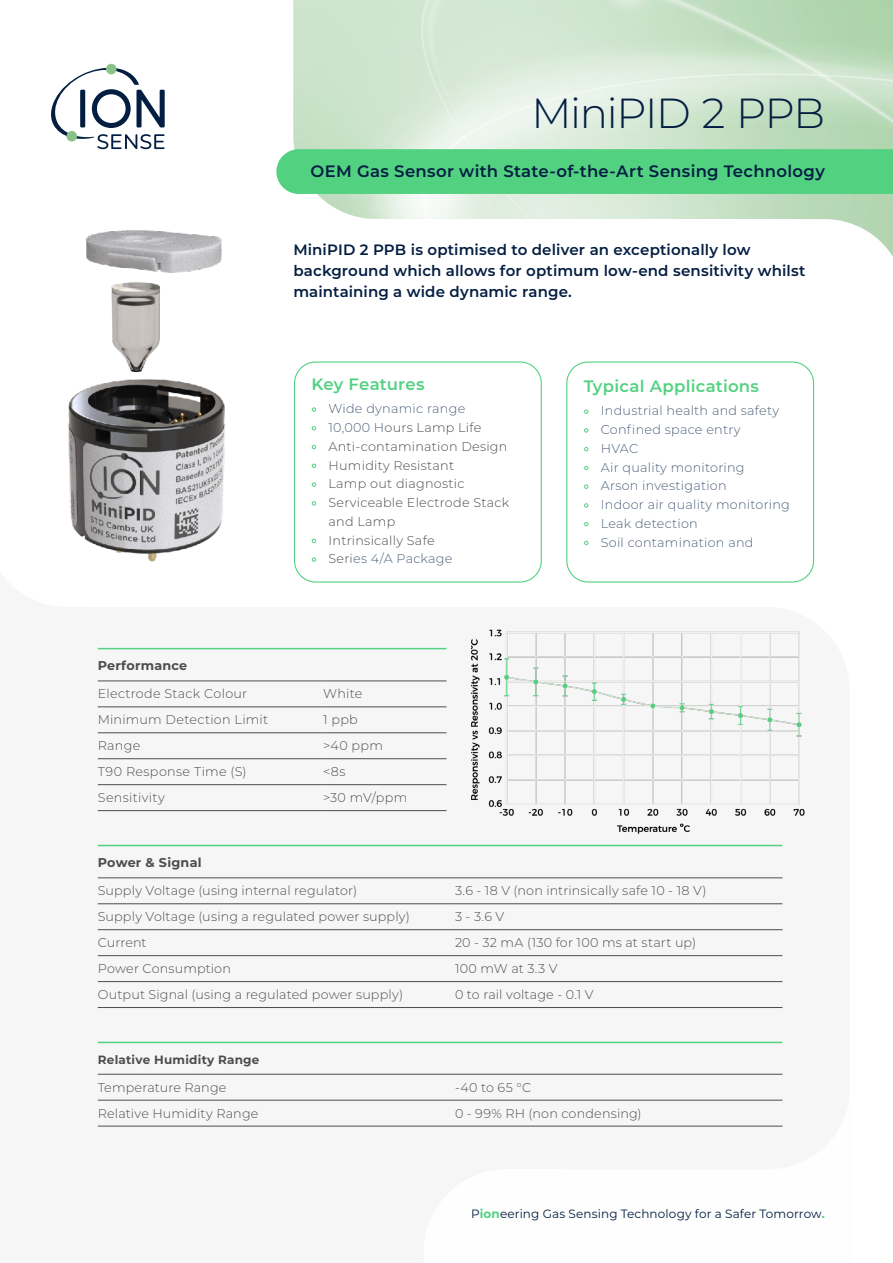
<style>
.page{position:relative;width:893px;height:1263px;background:#fff}
.page>*{position:absolute;margin:0;border:0;box-sizing:border-box;transform-origin:0 0}
.ION_H1{font:300 42px "Montserrat";letter-spacing:-.03em;color:#041e42}
.ION_H3{font:600 16.5px "Montserrat";letter-spacing:.015em;color:#041e42}
.ION_H3-2{font:600 16.5px "Montserrat";letter-spacing:.015em;color:#52d281}
.ION_H4{font:600 15px/21px "Montserrat";letter-spacing:.01em;color:#041e42}
.ION_Body_copy{font:300 12.75px/18.8px "Montserrat";letter-spacing:.015em;color:#4d4d4d}
.t1{font:300 12.75px "Montserrat";letter-spacing:.02em;color:#4d5f7a}
.ION_H5{font:700 12.75px "Montserrat";letter-spacing:.02em;color:#4d4d4d}
.ION_H2{font:12px "Montserrat";letter-spacing:.01em;color:#041e42}
.ION_H5-2{font:700 12px "Montserrat";letter-spacing:.02em;color:#4d4d4d}
.s1{font-weight:700;font-size:13.5px;color:#52d281}
.s2{color:#4d5f7a}
.s3{color:#4d4d4d}
.s4{font-weight:700;color:#52d281}
</style>
<div class="page">
<div style="left:276px;top:149px;width:617px;height:45px;background:#52d281"></div>
<svg style="left:97px;top:505px;width:718px;height:622px;fill:#f6f6f6"></svg>
<hr style="left:98px;top:681px;width:225px;height:1px;background:#4d4d4d">
<hr style="left:323px;top:681px;width:123px;height:1px;background:#4d4d4d">
<hr style="left:98px;top:707px;width:225px;height:1px;background:#4d4d4d">
<hr style="left:323px;top:707px;width:123px;height:1px;background:#4d4d4d">
<hr style="left:98px;top:732px;width:225px;height:1px;background:#4d4d4d">
<hr style="left:323px;top:732px;width:123px;height:1px;background:#4d4d4d">
<hr style="left:98px;top:758px;width:225px;height:1px;background:#4d4d4d">
<hr style="left:323px;top:758px;width:123px;height:1px;background:#4d4d4d">
<hr style="left:98px;top:784px;width:225px;height:1px;background:#4d4d4d">
<hr style="left:323px;top:784px;width:123px;height:1px;background:#4d4d4d">
<hr style="left:98px;top:810px;width:225px;height:1px;background:#4d4d4d">
<hr style="left:323px;top:810px;width:123px;height:1px;background:#4d4d4d">
<hr style="left:98px;top:648px;width:225px;height:1px;background:#52d281">
<hr style="left:323px;top:648px;width:123px;height:1px;background:#52d281">
<hr style="left:98px;top:877px;width:357px;height:1px;background:#4d4d4d">
<hr style="left:455px;top:877px;width:327px;height:1px;background:#4d4d4d">
<hr style="left:98px;top:903px;width:357px;height:1px;background:#4d4d4d">
<hr style="left:455px;top:903px;width:327px;height:1px;background:#4d4d4d">
<hr style="left:98px;top:929px;width:357px;height:1px;background:#4d4d4d">
<hr style="left:455px;top:929px;width:327px;height:1px;background:#4d4d4d">
<hr style="left:98px;top:955px;width:357px;height:1px;background:#4d4d4d">
<hr style="left:455px;top:955px;width:327px;height:1px;background:#4d4d4d">
<hr style="left:98px;top:981px;width:357px;height:1px;background:#4d4d4d">
<hr style="left:455px;top:981px;width:327px;height:1px;background:#4d4d4d">
<hr style="left:98px;top:1007px;width:357px;height:1px;background:#4d4d4d">
<hr style="left:455px;top:1007px;width:327px;height:1px;background:#4d4d4d">
<hr style="left:98px;top:845px;width:357px;height:1px;background:#52d281">
<hr style="left:455px;top:845px;width:327px;height:1px;background:#52d281">
<hr style="left:98px;top:1074px;width:357px;height:1px;background:#4d4d4d">
<hr style="left:98px;top:1100px;width:357px;height:1px;background:#4d4d4d">
<hr style="left:98px;top:1126px;width:357px;height:1px;background:#4d4d4d">
<hr style="left:98px;top:1042px;width:357px;height:1px;background:#52d281">
<hr style="left:455px;top:1042px;width:327px;height:1px;background:#52d281">
<div style="left:294px;top:361px;width:248px;height:222px;border:1px solid #52d281;border-radius:21px"></div>
<div style="left:566px;top:361px;width:248px;height:222px;border:1px solid #52d281;border-radius:21px"></div>
<svg style="left:424px;top:1068px;width:391px;height:59px;fill:#f6f6f6"></svg>
<img style="left:68px;top:230px;width:161px;height:343px">
<img style="left:471px;top:626px;width:336px;height:210px">
<svg style="left:51px;top:64px;width:114px;height:85px"></svg>
<div style="left:66px;top:131px;width:11px;height:10px;background:#8ac188;border-radius:50%"></div>
<div style="left:106px;top:64px;width:11px;height:10px;background:#8ac188;border-radius:50%"></div>
<p class="ION_H1" style="left:531px;top:84px;width:295px">MiniPID 2 PPB</p>
<p class="ION_H3" style="left:310px;top:160px;width:516px">OEM Gas Sensor with State-of-the-Art Sensing Technology</p>
<p class="ION_H4" style="left:293px;top:238px;width:514px">MiniPID 2 PPB is optimised to deliver an exceptionally low background which allows for optimum low-end sensitivity whilst maintaining a wide dynamic range.</p>
<p class="ION_H3-2" style="left:312px;top:373px;width:114px">Key Features</p>
<p class="t1" style="left:312px;top:400px;width:155px"><span class="s1">•</span> Wide dynamic range</p>
<p class="ION_Body_copy" style="left:312px;top:418px;width:171px"><span class="s1">•</span> <span class="s2">10,000 H</span>ours Lamp Life</p>
<p class="ION_Body_copy" style="left:312px;top:437px;width:197px"><span class="s1">•</span> Anti-contamination Design</p>
<p class="ION_Body_copy" style="left:312px;top:455px;width:144px"><span class="s1">•</span> Humidity Resistant</p>
<p class="ION_Body_copy" style="left:312px;top:474px;width:154px"><span class="s1">•</span> Lamp out diagnostic</p>
<p class="ION_Body_copy" style="left:329px;top:493px;width:182px;text-indent:-17px"><span class="s1">•</span> Serviceable Electrode Stack and Lamp</p>
<p class="ION_Body_copy" style="left:312px;top:530px;width:125px"><span class="s1">•</span> Intrinsically Safe</p>
<p class="t1" style="left:312px;top:550px;width:142px"><span class="s1">•</span> <span class="s3">Seri</span>es 4/A Package</p>
<p class="ION_H5" style="left:98px;top:656px;width:91px">Performance</p>
<p class="ION_Body_copy" style="left:98px;top:684px;width:151px">Electrode Stack Colour</p>
<p class="ION_Body_copy" style="left:323px;top:684px;width:41px">White</p>
<p class="ION_Body_copy" style="left:98px;top:710px;width:172px">Minimum Detection Limit</p>
<p class="ION_Body_copy" style="left:323px;top:710px;width:36px">1 ppb</p>
<p class="ION_Body_copy" style="left:98px;top:736px;width:44px">Range</p>
<p class="ION_Body_copy" style="left:323px;top:736px;width:61px">&gt;40 ppm</p>
<p class="ION_Body_copy" style="left:98px;top:762px;width:150px">T90 Response Time (S)</p>
<p class="ION_Body_copy" style="left:323px;top:762px;width:24px">&lt;8s</p>
<p class="ION_Body_copy" style="left:98px;top:788px;width:69px">Sensitivity</p>
<p class="ION_Body_copy" style="left:323px;top:788px;width:86px">&gt;30 mV/ppm</p>
<p class="ION_H3-2" style="left:584px;top:375px;width:177px">Typical Applications</p>
<p class="t1" style="left:584px;top:402px;width:197px"><span class="s1">•</span> Industrial health and safety</p>
<p class="t1" style="left:584px;top:421px;width:158px"><span class="s1">•</span> Confined space entry</p>
<p class="t1" style="left:584px;top:440px;width:56px"><span class="s1">•</span> HVAC</p>
<p class="t1" style="left:584px;top:458px;width:162px"><span class="s1">•</span> Air quality monitoring</p>
<p class="t1" style="left:584px;top:477px;width:144px"><span class="s1">•</span> Arson investigation</p>
<p class="t1" style="left:584px;top:496px;width:208px"><span class="s1">•</span> Indoor air quality monitoring</p>
<p class="t1" style="left:584px;top:515px;width:115px"><span class="s1">•</span> Leak detection</p>
<p class="t1" style="left:584px;top:533px;width:171px"><span class="s1">•</span> Soil contamination and</p>
<p class="ION_H5" style="left:98px;top:853px;width:105px">Power &amp; Signal</p>
<p class="ION_Body_copy" style="left:98px;top:881px;width:261px">Supply Voltage (using internal regulator)</p>
<p class="ION_Body_copy" style="left:455px;top:881px;width:253px">3.6 - 18 V (non intrinsically safe 10 - 18 V)</p>
<p class="ION_Body_copy" style="left:98px;top:907px;width:314px">Supply Voltage (using a regulated power supply)</p>
<p class="ION_Body_copy" style="left:455px;top:907px;width:51px">3 - 3.6 V</p>
<p class="ION_Body_copy" style="left:98px;top:933px;width:50px">Current</p>
<p class="ION_Body_copy" style="left:455px;top:933px;width:243px">20 - 32 mA (130 for 100 ms at start up)</p>
<p class="ION_Body_copy" style="left:98px;top:959px;width:135px">Power Consumption</p>
<p class="ION_Body_copy" style="left:455px;top:959px;width:104px">100 mW at 3.3 V</p>
<p class="ION_Body_copy" style="left:98px;top:985px;width:307px">Output Signal (using a regulated power supply)</p>
<p class="ION_Body_copy" style="left:455px;top:985px;width:140px">0 to rail voltage - 0.1 V</p>
<p class="ION_H5-2" style="left:98px;top:1051px;width:163px">Relative Humidity Range</p>
<p class="ION_Body_copy" style="left:98px;top:1077px;width:130px">Temperature Range</p>
<p class="ION_Body_copy" style="left:455px;top:1077px;width:78px">-40 to 65 °C</p>
<p class="ION_Body_copy" style="left:98px;top:1103px;width:162px">Relative Humidity Range</p>
<p class="ION_Body_copy" style="left:455px;top:1103px;width:188px">0 - 99% RH (non condensing)</p>
<p class="ION_H2" style="left:471px;top:1206px;width:355px">P<span class="s4">ion</span>eering Gas Sensing Technology for a Safer Tomorrow<span class="s4">.</span></p>
</div>
